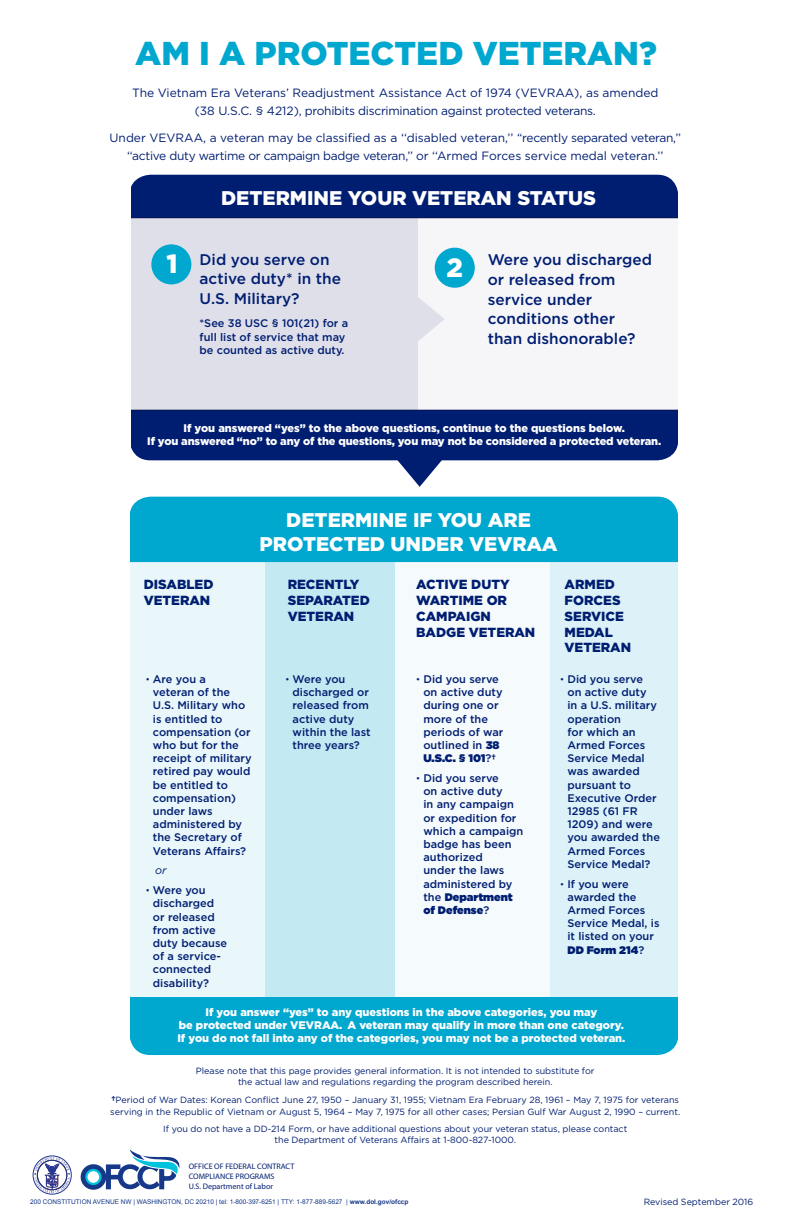
<style>
.page{position:relative;width:792px;height:1224px;background:#fff}
.page>*{position:absolute;margin:0;border:0;box-sizing:border-box;transform-origin:0 0}
.t1{font:900 33px "Gotham";color:#00a7cf}
.t2{font:900 26.4px "Gotham";color:#fff}
.Subhead{font:900 19.8px "Gotham";color:#fff}
.t3{font:500 15.4px/19.8px "Gotham";color:#001e71}
.t4{font:900 13.2px/15.8px "Gotham";color:#001e71}
.t5{font:12px "Gotham";letter-spacing:-.02em;color:#001e71}
.t6{font:12px "Gotham";color:#001e71}
.t7{font:500 11px/13.2px "Gotham";color:#001e71}
.t8{font:900 11px/13.2px "Gotham";color:#fff;text-align:center}
.t9{font:italic 11px "Gotham";color:#001e71}
.t10{font:9px "Gotham";letter-spacing:-.005em;color:#001e71}
.t11{font:8px "Myriad Pro";color:#001e71}
.t12{font:6.5px "Arial";color:#153889}
.s1{font-weight:900;font-size:26.4px;color:#fff}
.s2{font-family:"Proxima Nova";font-weight:400}
.s3{font-weight:900}
.s4{font-weight:900;font-size:10px}
.s5{font-style:inherit}
.s6{font-weight:700}
</style>
<div class="page">
<div style="left:129px;top:980px;width:549px;height:75px;background:#00a7cf;border-radius:21px"></div>
<div style="left:129px;top:380px;width:549px;height:80px;background:#001e71;border-radius:21px"></div>
<div style="left:129px;top:175px;width:549px;height:78px;background:#001e71;border-radius:21px"></div>
<div style="left:409px;top:218px;width:269px;height:192px;background:#f6f5f8"></div>
<div style="left:129px;top:218px;width:289px;height:192px;background:#dfdfe9"></div>
<div style="left:33px;top:1156px;width:39px;height:38px;border:1px solid #263692;border-radius:50%"></div>
<svg style="left:35px;top:1157px;width:35px;height:36px"></svg>
<div style="left:85px;top:1168px;width:17px;height:18px;border:3px solid #00c2dd;border-radius:50%"></div>
<div style="left:81px;top:1164px;width:25px;height:26px;border:5px solid #153889;border-radius:50%"></div>
<svg style="left:105px;top:1149px;width:75px;height:41px"></svg>
<hr style="left:129px;top:218px;width:549px;height:1px;background:#061450">
<div style="left:151px;top:244px;width:40px;height:40px;background:#00a7cf;border-radius:50%"></div>
<div style="left:435px;top:248px;width:40px;height:40px;background:#00a7cf;border-radius:50%"></div>
<hr style="left:129px;top:410px;width:549px;height:1px;background:#061450">
<svg style="left:418px;top:297px;width:26px;height:44px"></svg>
<div style="left:129px;top:497px;width:549px;height:95px;background:#00a7cf;border-radius:21px"></div>
<div style="left:265px;top:562px;width:132px;height:435px;background:#c3e9f3"></div>
<div style="left:129px;top:562px;width:136px;height:435px;background:#e9f6fa"></div>
<div style="left:395px;top:562px;width:155px;height:435px;background:#f5fafd"></div>
<div style="left:550px;top:562px;width:128px;height:435px;background:#dcf2f8"></div>
<svg style="left:397px;top:460px;width:46px;height:27px"></svg>
<div style="left:103px;top:179px;width:28px;height:280px;background:#fff"></div>
<p class="t1" style="left:135px;top:31px;width:523px">AM I A PROTECTED VETERAN?</p>
<p class="t6" style="left:132px;top:86px;width:528px">The Vietnam Era Veterans’ Readjustment Assistance Act of 1974 (VEVRAA), as amended</p>
<p class="t5" style="left:195px;top:104px;width:403px">(38 U.S.C. § 4212), prohibits discrimination against protected veterans.</p>
<p class="t5" style="left:110px;top:131px;width:573px">Under VEVRAA, a veteran may be classified as a ‘‘disabled veteran,’’ ‘‘recently separated veteran,’’</p>
<p class="t5" style="left:127px;top:149px;width:538px">‘‘active duty wartime or campaign badge veteran,’’ or ‘‘Armed Forces service medal veteran.’’</p>
<p class="Subhead" style="left:221px;top:185px;width:376px">DETERMINE YOUR VETERAN STATUS</p>
<p class="t2" style="left:167px;top:246px;width:13px">1</p>
<p class="t3" style="left:200px;top:249px;width:132px">Did you serve on</p>
<p class="t3" style="left:200px;top:269px;width:143px">active duty* in the</p>
<p class="t3" style="left:200px;top:289px;width:101px">U.S. Military?</p>
<p class="t7" style="left:200px;top:317px;width:150px">*See 38 USC § 101(21) for a</p>
<p class="t7" style="left:200px;top:330px;width:147px">full list of service that may</p>
<p class="t7" style="left:200px;top:343px;width:147px">be counted as active duty.</p>
<p class="t3" style="left:488px;top:250px;width:166px;text-indent:-41px"><span class="s1">2</span> Were you discharged or released from service under conditions other</p>
<p class="t3" style="left:488px;top:329px;width:149px">than dishonorable?</p>
<p class="t8" style="left:147px;top:421px;width:516px">If you answered “yes” to the above questions, continue to the questions below.<br>If you answered “no” to any of the questions, you may not be considered a protected veteran.</p>
<p class="Subhead" style="left:286px;top:507px;width:246px">DETERMINE IF YOU ARE</p>
<p class="Subhead" style="left:260px;top:530px;width:299px">PROTECTED UNDER VEVRAA</p>
<p class="t4" style="left:144px;top:576px;width:71px">DISABLED<br>VETERAN</p>
<p class="t7" style="left:153px;top:672px;width:100px;text-indent:-7px"><span class="s2">•</span> Are you a<br>veteran of the<br>U.S. Military who is entitled to compensation (or who but for the receipt of military retired pay would be entitled to compensation) under laws administered by the Secretary of<br>Veterans Affairs?</p>
<p class="t9" style="left:155px;top:863px;width:13px">or</p>
<p class="t7" style="left:153px;top:884px;width:76px;text-indent:-7px"><span class="s2">•</span> Were you discharged or released from active duty because of a service&shy;connected disability?</p>
<p class="t4" style="left:288px;top:576px;width:73px">RECENTLY</p>
<p class="t4" style="left:288px;top:592px;width:84px">SEPARATED</p>
<p class="t4" style="left:288px;top:608px;width:68px">VETERAN</p>
<p class="t7" style="left:293px;top:672px;width:79px;text-indent:-7px"><span class="s2">•</span> Were you discharged or released from active duty within the last three years?</p>
<p class="t4" style="left:416px;top:576px;width:121px">ACTIVE DUTY<br>WARTIME OR<br>CAMPAIGN<br>BADGE VETERAN</p>
<p class="t7" style="left:423px;top:672px;width:82px;text-indent:-7px"><span class="s2">•</span> Did you serve on active duty during one or more of the periods of war outlined in <span class="s3">38<br>U.S.C. § 101</span>?<span class="s3">†</span></p>
<p class="t7" style="left:423px;top:771px;width:101px;text-indent:-7px"><span class="s2">•</span> Did you serve<br>on active duty<br>in any campaign or expedition for which a campaign badge has been authorized<br>under the laws administered by the <span class="s3">Department of Defense</span>?</p>
<p class="t4" style="left:565px;top:576px;width:68px">ARMED<br>FORCES<br>SERVICE<br>MEDAL<br>VETERAN</p>
<p class="t7" style="left:568px;top:672px;width:94px;text-indent:-7px"><span class="s2">•</span> Did you serve<br>on active duty<br>in a U.S. military operation<br>for which an<br>Armed Forces<br>Service Medal was awarded pursuant to<br>Executive Order<br>12985 (61 FR<br>1209) and were you awarded the<br>Armed Forces<br>Service Medal?</p>
<p class="t7" style="left:568px;top:877px;width:94px;text-indent:-7px"><span class="s2">•</span> If you were awarded the<br>Armed Forces<br>Service Medal, is it listed on your<br><span class="s3">DD Form 214</span>?</p>
<p class="t8" style="left:177px;top:1005px;width:450px">If you answer “yes” to any questions in the above categories, you may<br>be protected under VEVRAA. A veteran may qualify in more than one category.<br>If you do not fall into any of the categories, you may not be a protected veteran.</p>
<p class="t10" style="left:196px;top:1065px;width:400px">Please note that this page provides general information. It is not intended to substitute for</p>
<p class="t10" style="left:238px;top:1076px;width:316px">the actual law and regulations regarding the program described herein.</p>
<p class="t10" style="left:112px;top:1094px;width:569px"><span class="s4">†</span>Period of War Dates: Korean Conflict June 27, 1950 – January 31, 1955; Vietnam Era February 28, 1961 – May 7, 1975 for veterans</p>
<p class="t10" style="left:110px;top:1106px;width:572px">serving in the Republic of Vietnam or August 5, 1964 – May 7, 1975 for all other cases; Persian Gulf War August 2, 1990 – current.</p>
<p class="t10" style="left:163px;top:1123px;width:466px">If you do not have a DD-214 Form, or have additional questions about your veteran status, please contact</p>
<p class="t10" style="left:275px;top:1134px;width:243px">the Department of Veterans Affairs at 1-800-827-1000.</p>
<p class="t11" style="left:189px;top:1162px;width:107px">OFFICE OF FEDERAL CONTRACT</p>
<p class="t11" style="left:189px;top:1171px;width:87px">COMPLIANCE PROGRAMS</p>
<p class="t11" style="left:189px;top:1181px;width:86px">U.S. Department of Labor</p>
<p class="t12" style="left:30px;top:1197px;width:380px">200 CONSTITUTION AVENUE NW | WASHINGTON, DC 20210 | tel: 1-800-397-6251 | <span class="s5">TTY</span>: 1-877-889-5627 | <span class="s6">www.dol.gov/ofccp</span></p>
<p class="t10" style="left:644px;top:1196px;width:111px">Revised September 2016</p>
</div>
